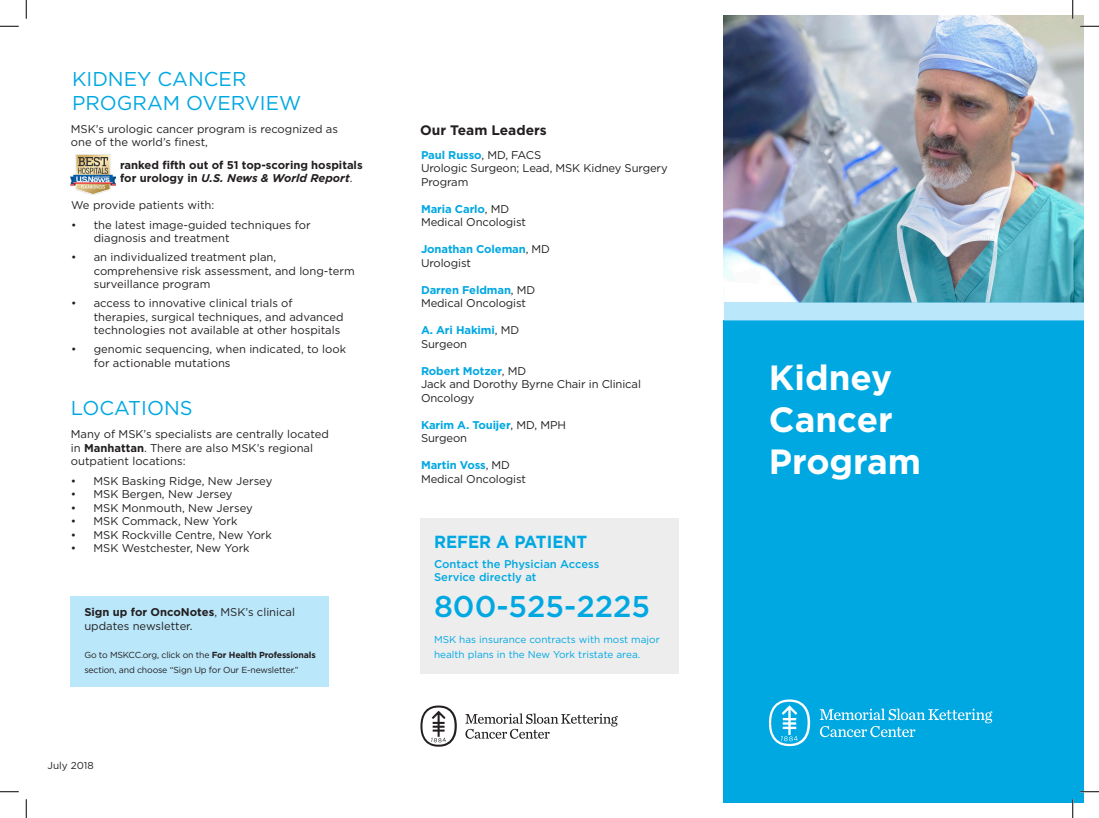
<style>
.page{position:relative;width:1099px;height:818px;background:#fff}
.page>*{position:absolute;margin:0;border:0;box-sizing:border-box;transform-origin:0 0}
.t1{font:700 35px "Gotham";color:#fff}
.t2{font:500 30px "Gotham";color:#00a8e2}
.t3{font:20px/24px "Gotham";color:#00a8e2}
.t4{font:700 17.5px "Gotham";color:#00a8e2;scale:.95 1}
.t5{font:700 13.75px "Gotham";color:#231f20}
.t6{font:11.25px/13.5px "Gotham";color:#231f20}
.t7{font:700 11.25px "Gotham";letter-spacing:-.01em;color:#00a8e2}
.t8{font:700 11.25px/13.5px "Gotham";color:#231f20}
.t9{font:500 11.25px "Gotham";color:#00a8e2}
.t10{font:10px/15px "Gotham";color:#00a8e2}
.t11{font:10px "Gotham";color:#231f20}
.t12{font:8.75px/15px "Gotham";letter-spacing:-.02em;color:#231f20}
.s1{font-style:italic}
.s2{font-weight:400}
.s3{font-weight:700}
.s4{font-weight:400;color:#231f20}
</style>
<div class="page">
<img style="left:724px;top:15px;width:360px;height:287px">
<div style="left:724px;top:320px;width:360px;height:482px;background:#00a8e2"></div>
<div style="left:724px;top:302px;width:360px;height:18px;background:#bae7fa"></div>
<div style="left:420px;top:518px;width:259px;height:156px;background:#ededee"></div>
<svg style="left:420px;top:705px;width:198px;height:41px"></svg>
<div style="left:70px;top:596px;width:259px;height:90px;background:#bae7fa"></div>
<svg style="left:769px;top:699px;width:223px;height:47px"></svg>
<img style="left:71px;top:154px;width:45px;height:40px">
<svg style="left:0;top:25px;width:19px;height:2px"></svg>
<svg style="left:1080px;top:25px;width:19px;height:2px"></svg>
<svg style="left:0;top:791px;width:19px;height:1px"></svg>
<svg style="left:1080px;top:790px;width:19px;height:2px"></svg>
<svg style="left:25px;top:0;width:2px;height:19px"></svg>
<svg style="left:25px;top:799px;width:2px;height:19px"></svg>
<svg style="left:1072px;top:0;width:1px;height:19px"></svg>
<svg style="left:1072px;top:799px;width:1px;height:19px"></svg>
<p class="t3" style="left:72px;top:66px;width:231px">KIDNEY CANCER<br>PROGRAM OVERVIEW</p>
<p class="t6" style="left:71px;top:122px;width:269px">MSK’s urologic cancer program is recognized as one of the world’s finest,</p>
<p class="t8" style="left:120px;top:158px;width:244px">ranked fifth out of 51 top-scoring hospitals for urology in <span class="s1">U.S. News &amp; World Report</span><span class="s2">.</span></p>
<p class="t6" style="left:71px;top:198px;width:145px">We provide patients with:</p>
<p class="t6" style="left:94px;top:217px;width:218px;text-indent:-22px">• the latest image-guided techniques for diagnosis and treatment</p>
<p class="t6" style="left:94px;top:250px;width:263px;text-indent:-22px">• an individualized treatment plan, comprehensive risk assessment, and long-term surveillance program</p>
<p class="t6" style="left:94px;top:296px;width:251px;text-indent:-22px">• access to innovative clinical trials of therapies, surgical techniques, and advanced technologies not available at other hospitals</p>
<p class="t6" style="left:94px;top:342px;width:254px;text-indent:-22px">• genomic sequencing, when indicated, to look for actionable mutations</p>
<p class="t3" style="left:71px;top:396px;width:123px">LOCATIONS</p>
<p class="t6" style="left:71px;top:427px;width:259px">Many of MSK’s specialists are centrally located in <span class="s3">Manhattan</span>. There are also MSK’s regional outpatient locations:</p>
<p class="t6" style="left:71px;top:473px;width:203px">• MSK Basking Ridge, New Jersey</p>
<p class="t6" style="left:71px;top:487px;width:163px">• MSK Bergen, New Jersey</p>
<p class="t6" style="left:71px;top:500px;width:183px">• MSK Monmouth, New Jersey</p>
<p class="t6" style="left:71px;top:514px;width:168px">• MSK Commack, New York</p>
<p class="t6" style="left:71px;top:527px;width:203px">• MSK Rockville Centre, New York</p>
<p class="t6" style="left:71px;top:541px;width:180px">• MSK Westchester, New York</p>
<p class="t6" style="left:84px;top:605px;width:212px"><span class="s3">Sign up for OncoNotes</span>, MSK’s clinical updates newsletter.</p>
<p class="t12" style="left:84px;top:647px;width:233px">Go to MSKCC.org, click on the <span class="s3">For Health Professionals </span>section, and choose “Sign Up for Our E-newsletter.”</p>
<p class="t11" style="left:48px;top:759px;width:48px">July 2018</p>
<p class="t5" style="left:420px;top:120px;width:128px">Our Team Leaders</p>
<p class="t7" style="left:421px;top:147px;width:122px">Paul Russo<span class="s4">, MD, FACS</span></p>
<p class="t6" style="left:421px;top:161px;width:248px">Urologic Surgeon; Lead, MSK Kidney Surgery<br>Program</p>
<p class="t7" style="left:421px;top:201px;width:90px">Maria Carlo<span class="s4">, MD</span></p>
<p class="t6" style="left:421px;top:215px;width:106px">Medical Oncologist</p>
<p class="t7" style="left:421px;top:242px;width:131px">Jonathan Coleman<span class="s4">, MD</span></p>
<p class="t6" style="left:421px;top:256px;width:51px">Urologist</p>
<p class="t7" style="left:421px;top:282px;width:116px">Darren Feldman<span class="s4">, MD</span></p>
<p class="t6" style="left:421px;top:296px;width:106px">Medical Oncologist</p>
<p class="t7" style="left:421px;top:323px;width:100px">A. Ari Hakimi<span class="s4">, MD</span></p>
<p class="t6" style="left:421px;top:337px;width:48px">Surgeon</p>
<p class="t7" style="left:421px;top:363px;width:107px">Robert Motzer<span class="s4">, MD</span></p>
<p class="t6" style="left:421px;top:377px;width:221px">Jack and Dorothy Byrne Chair in Clinical<br>Oncology</p>
<p class="t7" style="left:421px;top:417px;width:146px">Karim A. Touijer<span class="s4">, MD, MPH</span></p>
<p class="t6" style="left:421px;top:431px;width:48px">Surgeon</p>
<p class="t7" style="left:421px;top:458px;width:90px">Martin Voss<span class="s4">, MD</span></p>
<p class="t6" style="left:421px;top:472px;width:106px">Medical Oncologist</p>
<p class="t4" style="left:434px;top:530px;width:163px">REFER A PATIENT</p>
<p class="t9" style="left:434px;top:556px;width:167px">Contact the Physician Access</p>
<p class="t9" style="left:434px;top:569px;width:104px">Service directly at</p>
<p class="t2" style="left:434px;top:587px;width:218px">800-525-2225</p>
<p class="t10" style="left:434px;top:631px;width:227px">MSK has insurance contracts with most major health plans in the New York tristate area.</p>
<p class="t1" style="left:769px;top:354px;width:125px">Kidney</p>
<p class="t1" style="left:769px;top:396px;width:125px">Cancer</p>
<p class="t1" style="left:769px;top:438px;width:154px">Program</p>
</div>
